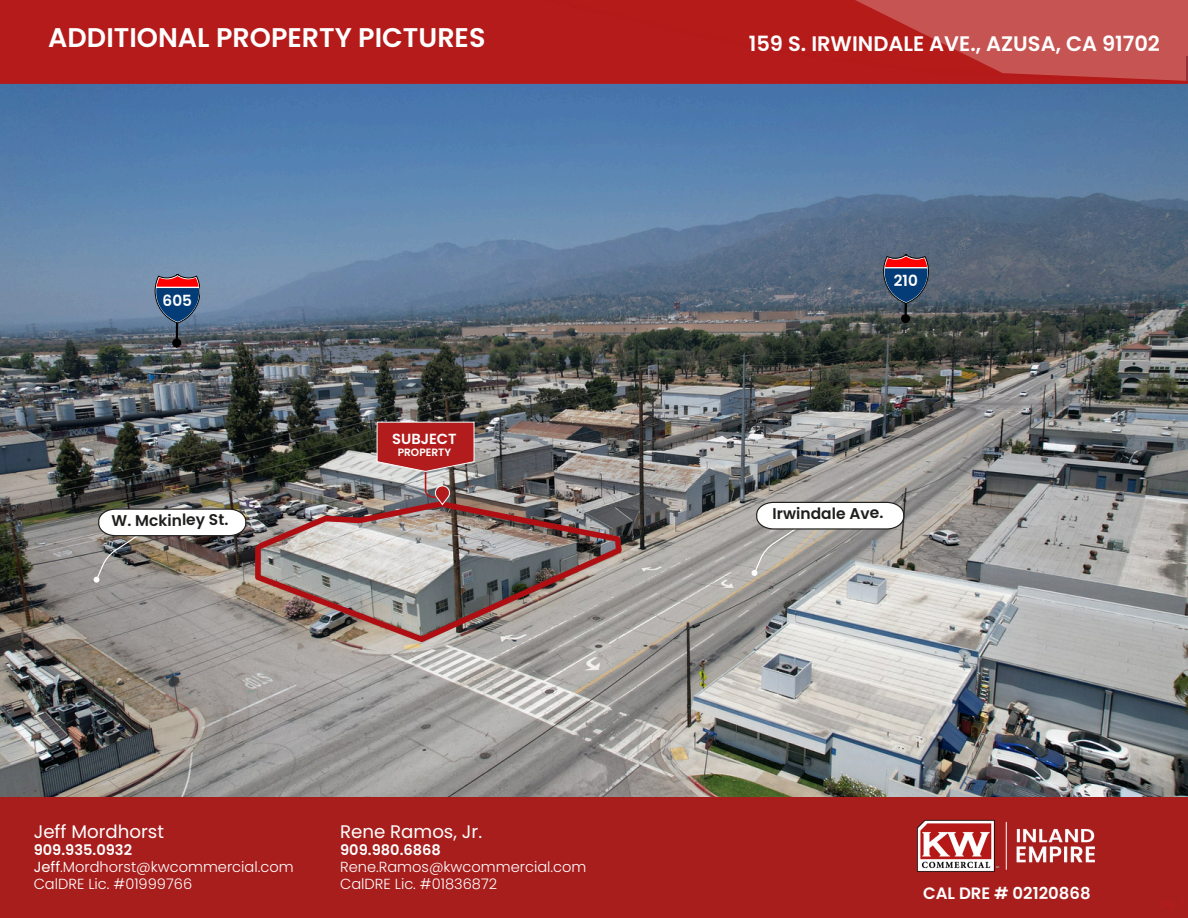
<style>
.page{position:relative;width:1188px;height:918px;background:#fff}
.page>*{position:absolute;margin:0;border:0;box-sizing:border-box;transform-origin:0 0}
.t1{font:600 27px "Poppins";color:#fff}
.t2{font:600 21px "Poppins";color:#fff}
.t3{font:18.15px "Poppins";color:#fff}
.t4{font:600 16.5px "Poppins";color:#fff}
.t5{font:600 15.45px "Poppins";letter-spacing:-.01em;color:#1e1e1c}
.t6{font:600 15.3px "Poppins";letter-spacing:-.01em;color:#fff}
.t7{font:600 14.7px "Poppins";color:#fff}
.t8{font:300 14.55px/17.1px "Poppins";color:#fff}
.t9{font:600 10.65px "Poppins";color:#fff}
.s1{font-weight:600}
.s2{font-weight:400}
</style>
<div class="page">
<img style="left:0;top:84px;width:1188px;height:713px">
<div style="left:0;top:0;width:1188px;height:84px;background:#b41b1a"></div>
<img style="left:545px;top:0;width:643px;height:82px">
<div style="left:0;top:797px;width:1188px;height:121px;background:#a71e1d"></div>
<img style="left:917px;top:819px;width:178px;height:53px">
<svg style="left:752px;top:502px;width:152px;height:74px"></svg>
<div style="left:902px;top:315px;width:7px;height:7px;background:#000;border-radius:50%"></div>
<div style="left:901px;top:314px;width:9px;height:9px;border:2px solid #000;border-radius:50%"></div>
<div style="left:173px;top:340px;width:7px;height:6px;background:#000;border-radius:50%"></div>
<div style="left:172px;top:338px;width:9px;height:9px;border:2px solid #000;border-radius:50%"></div>
<svg style="left:155px;top:274px;width:45px;height:67px;background:#515271"></svg>
<svg style="left:883px;top:255px;width:45px;height:61px;background:#4b4863"></svg>
<img style="left:94px;top:421px;width:532px;height:226px">
<p class="t1" style="left:48px;top:19px;width:439px">ADDITIONAL PROPERTY PICTURES</p>
<p class="t2" style="left:749px;top:29px;width:413px">159 S. IRWINDALE AVE., AZUSA, CA 91702</p>
<h6 class="t6" style="left:163px;top:290px;width:31px">605</h6>
<h4 class="t5" style="left:111px;top:509px;width:119px">W. Mckinley St.</h4>
<h3 class="t7" style="left:392px;top:429px;width:66px">SUBJECT</h3>
<p class="t9" style="left:398px;top:445px;width:55px">PROPERTY</p>
<p class="t3" style="left:34px;top:819px;width:132px">Jeff Mordhorst</p>
<p class="t8" style="left:34px;top:841px;width:261px"><span class="s1">909.935.0932<br></span><span class="s2">Jeff</span>.Mordhorst@kwcommercial.com</p>
<h4 class="t8" style="left:34px;top:875px;width:160px">CalDRE Lic. #01999766</h4>
<h5 class="t3" style="left:340px;top:819px;width:143px">Rene Ramos, Jr.</h5>
<h5 class="t8" style="left:340px;top:841px;width:248px"><span class="s1">909.980.6868<br></span>Rene.Ramos@kwcommercial.com</h5>
<h4 class="t8" style="left:340px;top:875px;width:159px">CalDRE Lic. #01836872</h4>
<p class="t6" style="left:894px;top:270px;width:26px">210</p>
<h6 class="t5" style="left:773px;top:503px;width:113px">Irwindale Ave.</h6>
<h4 class="t4" style="left:923px;top:882px;width:169px">CAL DRE # 02120868</h4>
</div>
